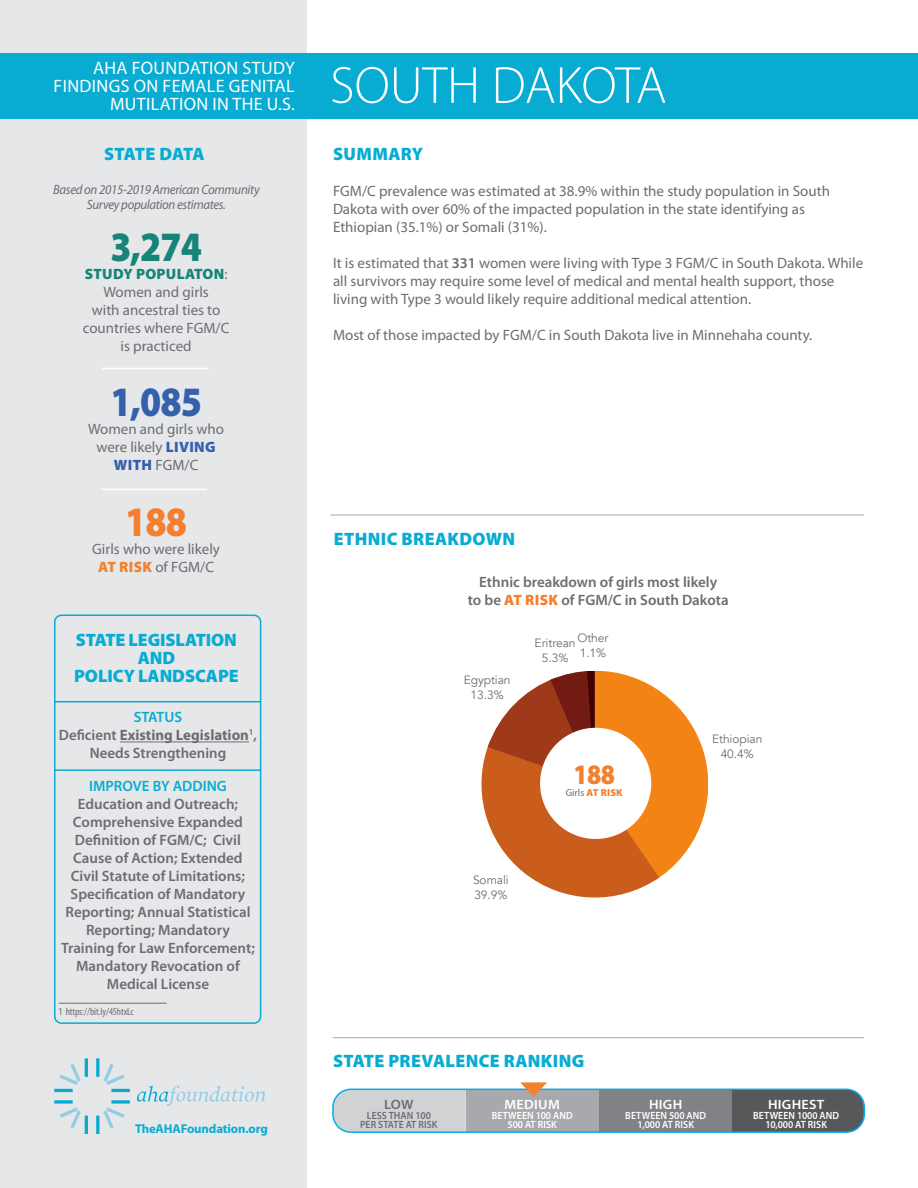
<style>
.page{position:relative;width:918px;height:1188px;background:#fff}
.page>*{position:absolute;margin:0;border:0;box-sizing:border-box;transform-origin:0 0}
.t1{font:300 52.5px "Myriad Pro";color:#fff}
.t2{font:900 42px "Myriad Pro";color:#168478;scale:.88 1}
.t3{font:900 42px "Myriad Pro";color:#3460ad;scale:.88 1}
.t4{font:900 42px "Myriad Pro";color:#f47f2e;scale:.88 1}
.t5{font:900 28.2px "Myriad Pro";color:#f47f2e;scale:.88 1}
.t6{font:900 18px/18px "Myriad Pro";letter-spacing:.005em;color:#08acd2;text-align:center}
.t7{font:18px/18px "Myriad Pro";letter-spacing:.02em;color:#fff;text-align:right}
.t8{font:900 18px "Myriad Pro";letter-spacing:-.05em;color:#08acd2}
.t9{font:15px/18px "Myriad Pro";color:#6c6d70;text-align:center}
.t10{font:600 15px/18px "Myriad Pro";color:#6c6d70;text-align:center}
.t11{font:600 15px "Myriad Pro";color:#08acd2}
.t12{font:italic 13.5px/15px "Myriad Pro";letter-spacing:-.025em;color:#6c6d70;text-align:center;scale:.95 1}
.t13{font:600 13.5px "Myriad Pro";letter-spacing:.02em;color:#fff;scale:1.06 1}
.t14{font:600 13.5px "Myriad Pro";color:#6c6d70;scale:1.06 1}
.t15{font:700 12.75px "Myriad Pro";letter-spacing:-.01em;color:#08acd2}
.t16{font:12px "Avenir";letter-spacing:-.005em;color:#6c6d70}
.t17{font:600 10.5px "Myriad Pro";letter-spacing:.01em;color:#fff;scale:.93 1}
.t18{font:600 10.5px "Myriad Pro";letter-spacing:.01em;color:#6c6d70;scale:.93 1}
.Footnote{font:condensed 10.5px "Myriad Pro";letter-spacing:-.005em;color:#6c6d70}
.t19{font:600 10.5px "Myriad Pro";letter-spacing:-.01em;color:#fff;scale:.93 1}
.t20{font:900 10.05px "Myriad Pro";letter-spacing:.02em;color:#f47f2e}
.s1{font-weight:900;color:#168478}
.s2{font-weight:900;color:#3460ad}
.s3{font-weight:900;color:#f47f2e}
.s4{font-weight:700}
.s5{font-weight:600}
.s6{font-weight:400;color:#6c6d70}
</style>
<div class="page">
<div style="left:0;top:0;width:307px;height:1188px;background:#e6e7e9"></div>
<div style="left:0;top:53px;width:918px;height:65px;background:#08acd2"></div>
<svg style="left:96px;top:1058px;width:34px;height:34px"></svg>
<svg style="left:54px;top:1100px;width:34px;height:34px"></svg>
<svg style="left:96px;top:1100px;width:34px;height:34px"></svg>
<svg style="left:54px;top:1058px;width:34px;height:34px"></svg>
<svg style="left:137px;top:1086px;width:129px;height:20px"></svg>
<svg style="left:481px;top:671px;width:227px;height:227px"></svg>
<hr style="left:102px;top:368px;width:106px;height:1px;background:#fff">
<hr style="left:101px;top:489px;width:106px;height:1px;background:#fff">
<hr style="left:120px;top:742px;width:129px;height:1px;background:#6c6d70">
<hr style="left:59px;top:1003px;width:108px;height:1px;background:#6c6d70">
<hr style="left:330px;top:515px;width:534px;height:1px;background:#a8a9ad">
<div style="left:54px;top:615px;width:207px;height:409px;border:2px solid #08acd2;border-radius:7px"></div>
<hr style="left:54px;top:769px;width:207px;height:2px;background:#08acd2">
<hr style="left:54px;top:701px;width:207px;height:1px;background:#08acd2">
<hr style="left:333px;top:1037px;width:531px;height:1px;background:#a8a9ad">
<div style="left:731px;top:1089px;width:133px;height:43px;background:#57585a"></div>
<div style="left:333px;top:1089px;width:133px;height:41px;background:#d1d2d4"></div>
<div style="left:466px;top:1089px;width:133px;height:43px;background:#a8a9ad"></div>
<div style="left:599px;top:1089px;width:132px;height:43px;background:#808285"></div>
<div style="left:332px;top:1089px;width:533px;height:44px;border:2px solid #00aeef;border-radius:18px"></div>
<svg style="left:520px;top:1082px;width:27px;height:14px"></svg>
<p class="t7" style="left:54px;top:59px;width:243px">AHA FOUNDATION STUDY<br>FINDINGS ON FEMALE GENITAL<br>MUTILATION IN THE U.S.</p>
<p class="t8" style="left:104px;top:142px;width:102px">STATE DATA</p>
<p class="t12" style="left:53px;top:182px;width:219px">Based on 2015-2019 American Community<br>Survey population estimates.</p>
<p class="t2" style="left:110px;top:218px;width:105px">3,274</p>
<p class="t9" style="left:83px;top:264px;width:148px"><span class="s1">STUDY POPULATON</span>:<br>Women and girls<br>with ancestral ties to countries where FGM/C is practiced</p>
<p class="t3" style="left:110px;top:374px;width:105px">1,085</p>
<p class="t9" style="left:88px;top:420px;width:138px">Women and girls who were likely <span class="s2">LIVING<br>WITH</span> FGM/C</p>
<p class="t4" style="left:125px;top:494px;width:72px">188</p>
<p class="t9" style="left:92px;top:540px;width:129px">Girls who were likely</p>
<p class="t9" style="left:98px;top:558px;width:117px"><span class="s3">AT RISK</span> of FGM/C</p>
<p class="t6" style="left:76px;top:630px;width:163px">STATE LEGISLATION<br>AND</p>
<p class="t6" style="left:74px;top:666px;width:166px">POLICY LANDSCAPE</p>
<p class="t11" style="left:134px;top:708px;width:50px">STATUS</p>
<p class="t10" style="left:59px;top:726px;width:200px">Deficient <span class="s4">Existing Legislation</span><sup>1</sup>,<br>Needs Strengthening</p>
<p class="t11" style="left:89px;top:777px;width:139px">IMPROVE BY ADDING</p>
<p class="t10" style="left:61px;top:795px;width:195px">Education and Outreach;<br>Comprehensive Expanded<br>Definition of FGM/C; Civil<br>Cause of Action; Extended<br>Civil Statute of Limitations;<br>Specification of Mandatory<br>Reporting; Annual Statistical<br>Reporting; Mandatory<br>Training for Law Enforcement;<br>Mandatory Revocation of<br>Medical License</p>
<p class="Footnote" style="left:59px;top:1005px;width:77px">1 https://bit.ly/45htxLc</p>
<p class="t15" style="left:135px;top:1121px;width:134px">TheAHAFoundation.org</p>
<p class="t1" style="left:330px;top:54px;width:338px">SOUTH DAKOTA</p>
<p class="t6" style="left:333px;top:145px;width:92px">SUMMARY</p>
<p class="t9" style="left:333px;top:182px;width:499px;text-align:left">FGM/C prevalence was estimated at 38.9% within the study population in South<br>Dakota with over 60% of the impacted population in the state identifying as<br>Ethiopian (35.1%) or Somali (31%).</p>
<p class="t9" style="left:333px;top:254px;width:532px;text-align:left">It is estimated that <span class="s5">331</span> women were living with Type 3 FGM/C in South Dakota. While all survivors may require some level of medical and mental health support, those living with Type 3 would likely require additional medical attention.</p>
<p class="t9" style="left:333px;top:326px;width:481px">Most of those impacted by FGM/C in South Dakota live in Minnehaha county.</p>
<p class="t6" style="left:334px;top:530px;width:183px">ETHNIC BREAKDOWN</p>
<p class="t10" style="left:479px;top:573px;width:240px">Ethnic breakdown of girls most likely</p>
<p class="t10" style="left:468px;top:591px;width:262px">to be <span class="s3">AT RISK</span> of FGM/C in South Dakota</p>
<p class="t16" style="left:464px;top:673px;width:48px">Egyptian</p>
<p class="t16" style="left:471px;top:688px;width:35px">13.3%</p>
<p class="t16" style="left:577px;top:630px;width:33px">Other</p>
<p class="t16" style="left:580px;top:645px;width:28px">1.1%</p>
<p class="t16" style="left:535px;top:635px;width:42px">Eritrean</p>
<p class="t16" style="left:542px;top:650px;width:28px">5.3%</p>
<p class="t5" style="left:574px;top:756px;width:49px">188</p>
<p class="t20" style="left:566px;top:786px;width:58px"><span class="s6">Girls</span> AT RISK</p>
<p class="t16" style="left:473px;top:873px;width:37px">Somali</p>
<p class="t16" style="left:474px;top:888px;width:35px">39.9%</p>
<p class="t16" style="left:712px;top:732px;width:52px">Ethiopian</p>
<p class="t16" style="left:721px;top:747px;width:35px">40.4%</p>
<p class="t6" style="left:333px;top:1051px;width:253px">STATE PREVALENCE RANKING</p>
<p class="t14" style="left:384px;top:1096px;width:29px">LOW</p>
<p class="t13" style="left:505px;top:1096px;width:54px">MEDIUM</p>
<p class="t13" style="left:649px;top:1096px;width:33px">HIGH</p>
<p class="t13" style="left:768px;top:1096px;width:55px">HIGHEST</p>
<p class="t18" style="left:367px;top:1109px;width:70px">LESS THAN 100</p>
<p class="t17" style="left:492px;top:1109px;width:89px">BETWEEN 100 AND</p>
<p class="t17" style="left:625px;top:1109px;width:89px">BETWEEN 500 AND</p>
<p class="t17" style="left:753px;top:1109px;width:94px">BETWEEN 1000 AND</p>
<p class="t18" style="left:360px;top:1118px;width:85px">PER STATE AT RISK</p>
<p class="t17" style="left:508px;top:1118px;width:54px">500 AT RISK</p>
<p class="t17" style="left:637px;top:1118px;width:62px">1,000 AT RISK</p>
<p class="t19" style="left:765px;top:1118px;width:68px">10,000 AT RISK</p>
</div>
